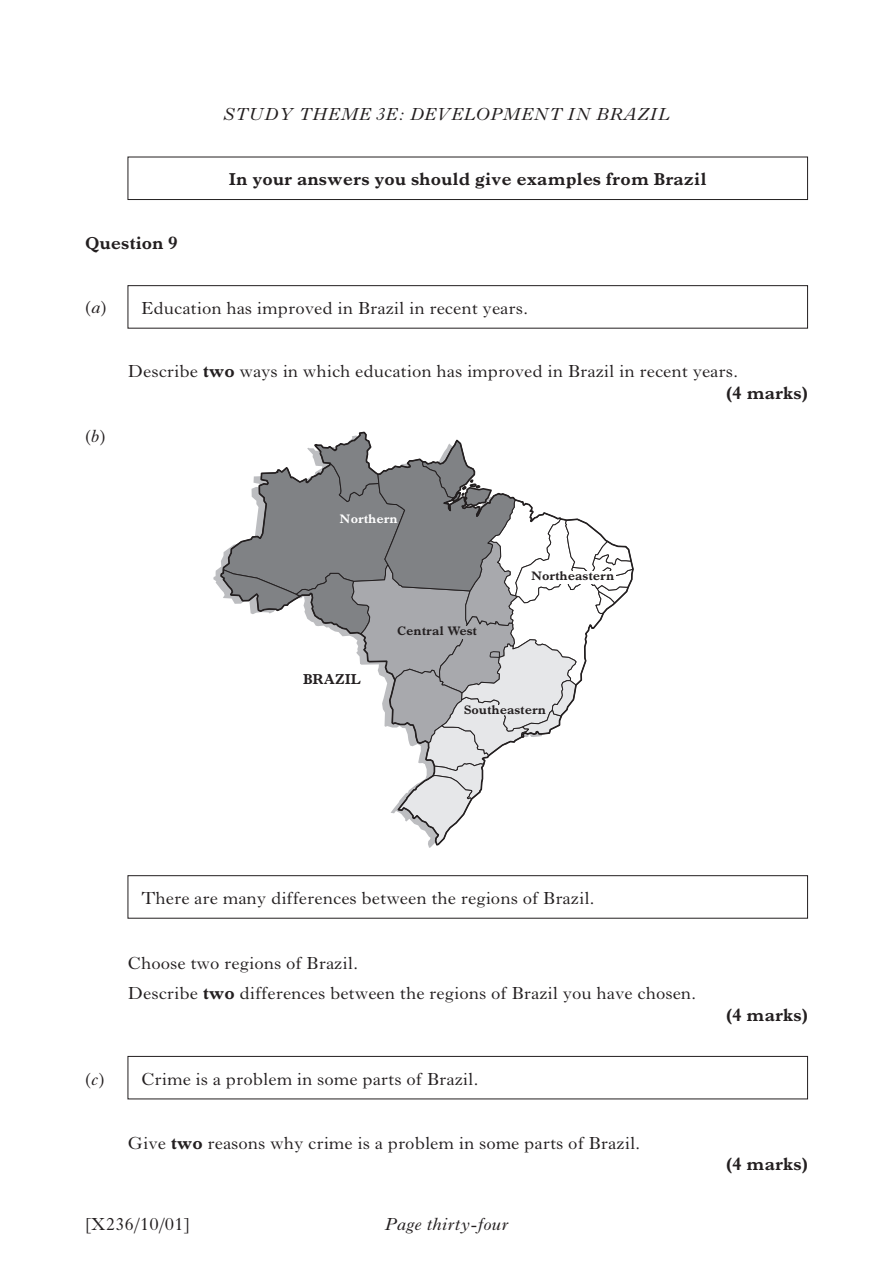
<style>
.page{position:relative;width:893px;height:1263px;background:#fff}
.page>*{position:absolute;margin:0;border:0;box-sizing:border-box;transform-origin:0 0}
.t1{font:18px/21.6px "Imprint";color:#231f20}
.t2{font:700 18px "Imprint";color:#231f20}
.t3{font:italic 18px "Imprint";color:#231f20}
.t4{font:700 15px "Imprint";color:#231f20}
.t5{font:700 12.9px "Imprint";color:#231f20}
.t6{font:700 12.9px "Imprint";color:#fff}
.s1{font-style:italic}
.s2{font-weight:700}
</style>
<div class="page">
<div style="left:128px;top:157px;width:680px;height:43px;border:1px solid #231f20"></div>
<div style="left:128px;top:285px;width:680px;height:44px;border:1px solid #231f20"></div>
<div style="left:128px;top:875px;width:680px;height:43px;border:1px solid #231f20"></div>
<div style="left:128px;top:1056px;width:680px;height:43px;border:1px solid #231f20"></div>
<svg style="left:219px;top:432px;width:415px;height:415px"></svg>
<div style="left:461px;top:626px;width:6px;height:12px;background:#a8a9ad"></div>
<div style="left:495px;top:705px;width:9px;height:12px;background:#e6e7e9"></div>
<div style="left:555px;top:571px;width:61px;height:12px;background:#fff"></div>
<p class="t3" style="left:223px;top:104px;width:449px">STUDY THEME 3E: DEVELOPMENT IN BRAZIL</p>
<p class="t2" style="left:85px;top:233px;width:94px">Question 9</p>
<p class="t2" style="left:229px;top:168px;width:479px">In your answers you should give examples from Brazil</p>
<p class="t1" style="left:85px;top:296px;width:23px">(<span class="s1">a</span>)</p>
<p class="t1" style="left:85px;top:425px;width:22px">(<span class="s1">b</span>)</p>
<p class="t1" style="left:141px;top:297px;width:389px">Education has improved in Brazil in recent years.</p>
<p class="t1" style="left:726px;top:361px;width:83px;text-indent:-598px">Describe <span class="s2">two</span> ways in which education has improved in Brazil in recent years.<br><span class="s2">(4 marks)</span></p>
<p class="t6" style="left:340px;top:511px;width:60px">Northern</p>
<p class="t4" style="left:303px;top:670px;width:59px">BRAZIL</p>
<p class="t5" style="left:397px;top:623px;width:81px">Central West</p>
<p class="t5" style="left:531px;top:569px;width:85px">Northeastern</p>
<p class="t5" style="left:464px;top:702px;width:83px">Southeastern</p>
<p class="t1" style="left:141px;top:887px;width:455px">There are many differences between the regions of Brazil.</p>
<p class="t1" style="left:128px;top:948px;width:570px;line-height:30.2px">Choose two regions of Brazil.<br>Describe <span class="s2">two</span> differences between the regions of Brazil you have chosen.</p>
<p class="t1" style="left:85px;top:1068px;width:21px">(<span class="s1">c</span>)</p>
<p class="t1" style="left:141px;top:1068px;width:339px">Crime is a problem in some parts of Brazil.</p>
<p class="t1" style="left:128px;top:1132px;width:514px">Give <span class="s2">two</span> reasons why crime is a problem in some parts of Brazil.</p>
<p class="t2" style="left:726px;top:1004px;width:83px">(4 marks)</p>
<p class="t2" style="left:726px;top:1154px;width:83px">(4 marks)</p>
<p class="t1" style="left:85px;top:1213px;width:106px">[X236/10/01]</p>
<p class="t3" style="left:384px;top:1213px;width:126px">Page thirty-four</p>
</div>
